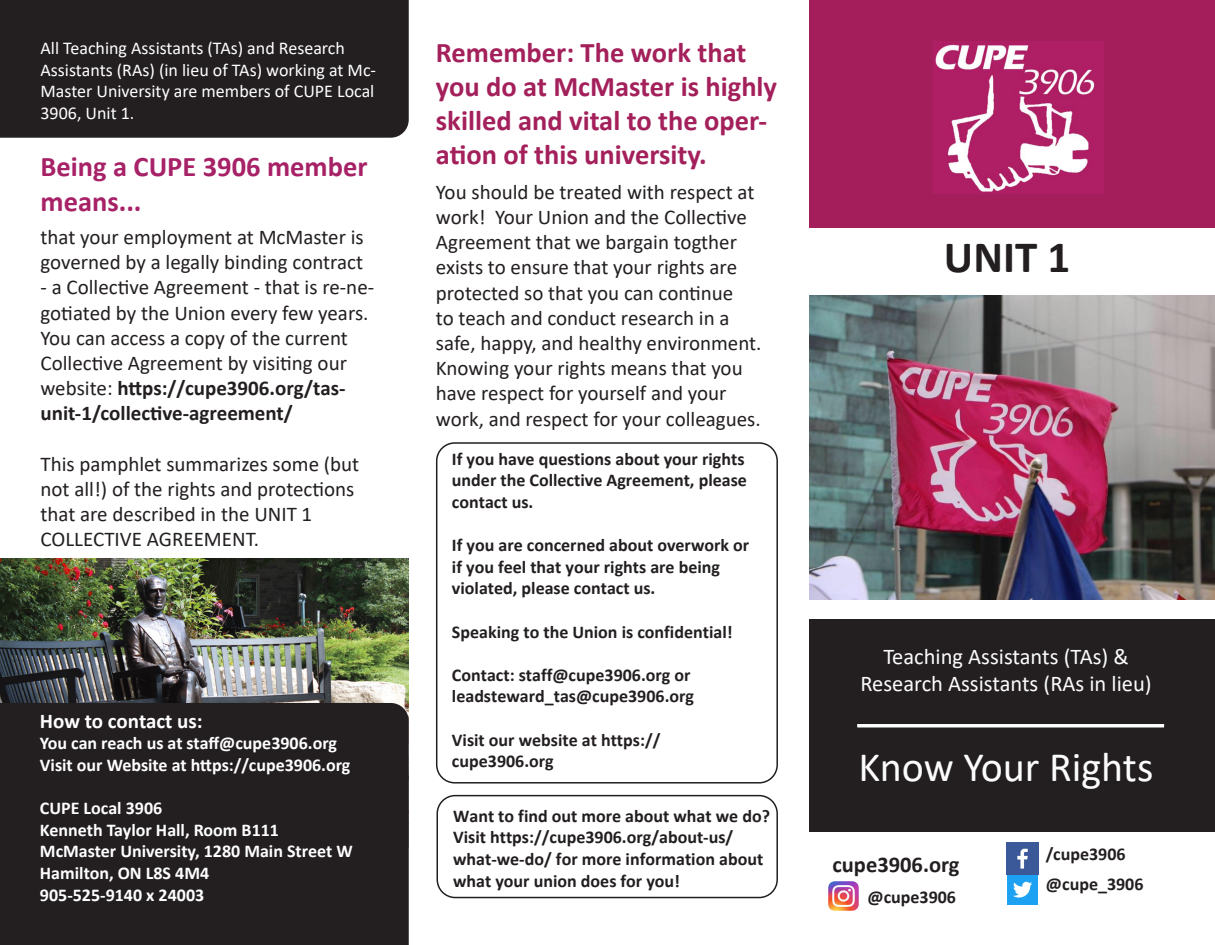
<style>
.page{position:relative;width:1215px;height:945px;background:#fff}
.page>*{position:absolute;margin:0;border:0;box-sizing:border-box;transform-origin:0 0}
.t1{font:700 45px "Calibri";color:#231f20}
.t2{font:42px "Calibri";color:#fcfcfc}
.t3{font:700 28.5px/34.2px "Calibri";color:#a3205b}
.t4{font:700 28.5px/34.2px "Calibri";color:#a72167}
.t5{font:22.5px "Calibri";color:#fcfcfc}
.t6{font:700 22.5px "Calibri";color:#231f20}
.t7{font:21px/25.2px "Calibri";color:#231f20}
.t8{font:700 21px "Calibri";color:#fff}
.t9{font:700 18px/21.6px "Calibri";color:#231f20}
.t10{font:700 18px "Calibri";color:#fff}
.t11{font:700 18px/21.6px "Calibri";color:#221e1f}
.t12{font:18px/21.6px "Calibri";color:#fff}
.s1{font-weight:700}
</style>
<div class="page">
<div style="left:0;top:0;width:409px;height:138px;background:#231f20"></div>
<div style="left:809px;top:620px;width:406px;height:212px;background:#231f20"></div>
<div style="left:856px;top:723px;width:310px;height:6px;border:2px solid #231f20"></div>
<div style="left:809px;top:1px;width:405px;height:227px;background:#a31e5a"></div>
<img style="left:933px;top:41px;width:170px;height:153px">
<img style="left:1007px;top:875px;width:30px;height:30px">
<img style="left:1006px;top:842px;width:33px;height:33px">
<img style="left:809px;top:296px;width:406px;height:304px">
<div style="left:436px;top:442px;width:342px;height:342px;border:2px solid #231f20;border-radius:18px"></div>
<div style="left:436px;top:795px;width:342px;height:103px;border:2px solid #231f20;border-radius:18px"></div>
<img style="left:0;top:558px;width:409px;height:145px">
<div style="left:0;top:703px;width:409px;height:242px;background:#231f20"></div>
<img style="left:829px;top:881px;width:29px;height:30px">
<p class="t12" style="left:40px;top:37px;width:337px">All Teaching Assistants (TAs) and Research Assistants (RAs) (in lieu of TAs) working at Mc-Master University are members of CUPE Local 3906, Unit 1.</p>
<p class="t4" style="left:40px;top:149px;width:328px">Being a CUPE 3906 member means...</p>
<p class="t3" style="left:436px;top:35px;width:343px">Remember: The work that you do at McMaster is highly skilled and vital to the oper&shy;ation of this university.</p>
<p class="t7" style="left:436px;top:179px;width:327px">You should be treated with respect at work! Your Union and the Collective Agreement that we bargain togther exists to ensure that your rights are protected so that you can continue<br>to teach and conduct research in a safe, happy, and healthy environment.<br>Knowing your rights means that you have respect for yourself and your work, and respect for your colleagues.</p>
<p class="t9" style="left:452px;top:448px;width:297px">If you have questions about your rights under the Collective Agreement, please contact us.</p>
<p class="t9" style="left:452px;top:534px;width:299px">If you are concerned about overwork or if you feel that your rights are being violated, please contact us.</p>
<p class="t9" style="left:452px;top:621px;width:282px">Speaking to the Union is confidential!</p>
<p class="t9" style="left:452px;top:664px;width:244px">Contact: staff@cupe3906.org or leadsteward_tas@cupe3906.org</p>
<p class="t9" style="left:452px;top:729px;width:210px">Visit our website at https:// cupe3906.org</p>
<p class="t7" style="left:40px;top:224px;width:325px">that your employment at McMaster is governed by a legally binding contract</p>
<p class="t7" style="left:40px;top:274px;width:335px">- a Collective Agreement - that is re-ne&shy;gotiated by the Union every few years.<br>You can access a copy of the current Collective Agreement by visiting our website: <span class="s1">https://cupe3906.org/tas&shy;unit-1/collective-agreement/</span></p>
<p class="t7" style="left:40px;top:451px;width:320px">This pamphlet summarizes some (but not all!) of the rights and protections that are described in the UNIT 1</p>
<p class="t7" style="left:40px;top:526px;width:220px">COLLECTIVE AGREEMENT.</p>
<p class="t1" style="left:944px;top:226px;width:128px">UNIT 1</p>
<p class="t5" style="left:883px;top:641px;width:247px">Teaching Assistants (TAs) &amp;</p>
<p class="t5" style="left:860px;top:668px;width:293px">Research Assistants (RAs in lieu)</p>
<p class="t8" style="left:40px;top:706px;width:164px">How to contact us:</p>
<p class="t10" style="left:40px;top:731px;width:299px">You can reach us at staff@cupe3906.org</p>
<p class="t10" style="left:40px;top:752px;width:312px">Visit our Website at https://cupe3906.org</p>
<p class="t10" style="left:40px;top:796px;width:124px">CUPE Local 3906</p>
<p class="t10" style="left:40px;top:817px;width:241px">Kenneth Taylor Hall, Room B111</p>
<p class="t10" style="left:40px;top:839px;width:314px">McMaster University, 1280 Main Street W</p>
<p class="t10" style="left:40px;top:860px;width:171px">Hamilton, ON L8S 4M4</p>
<p class="t10" style="left:40px;top:882px;width:166px">905-525-9140 x 24003</p>
<p class="t11" style="left:868px;top:886px;width:90px">@cupe3906</p>
<p class="t2" style="left:859px;top:738px;width:296px">Know Your Rights</p>
<p class="t11" style="left:453px;top:805px;width:318px">Want to find out more about what we do?<br>Visit https://cupe3906.org/about-us/ what-we-do/ for more information about what your union does for you!</p>
<p class="t9" style="left:1046px;top:843px;width:81px">/cupe3906</p>
<p class="t9" style="left:1046px;top:873px;width:99px">@cupe_3906</p>
<p class="t6" style="left:832px;top:849px;width:129px">cupe3906.org</p>
</div>
